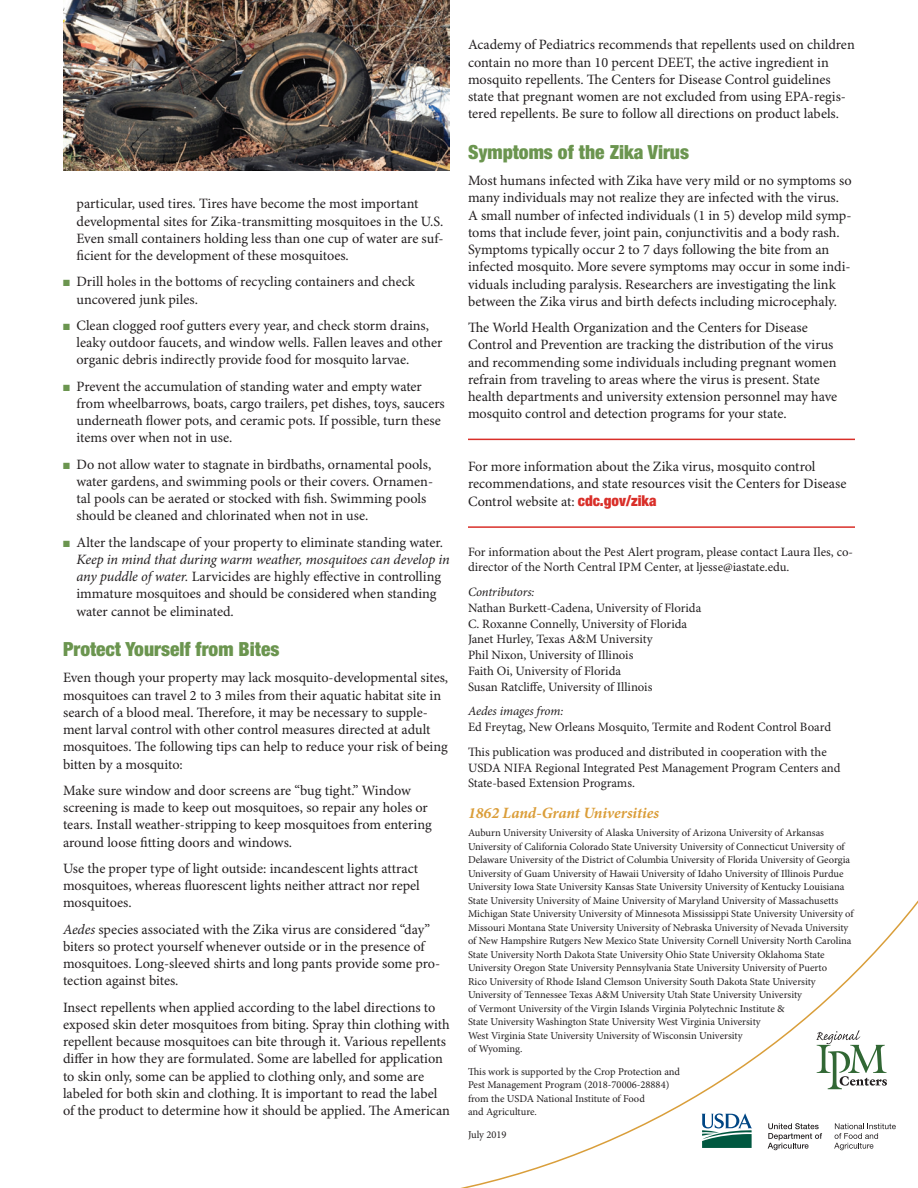
<style>
.page{position:relative;width:918px;height:1188px;background:#fff}
.page>*{position:absolute;margin:0;border:0;box-sizing:border-box;transform-origin:0 0}
.B_head{font:900 condensed 19.5px "Helvetica Neue LT Std";color:#6b954f}
.D_Head{font:italic 700 15.75px "Minion Pro";letter-spacing:-.005em;color:#db9e3a}
.Text{font:14.25px/17.2px "Minion Pro";color:#231f20}
.Small_text{font:12.75px/15.8px "Minion Pro";letter-spacing:-.005em;color:#231f20}
.Small_Text{font:12.75px/15px "Minion Pro";color:#231f20}
.Small_text-2{font:italic 12.75px "Minion Pro";letter-spacing:-.01em;color:#231f20}
.Small_Text-2{font:10.5px/13.5px "Minion Pro";letter-spacing:-.005em;color:#231f20}
.s1{color:#6b954f}
.s2{font-style:italic}
.s3{font-family:"Helvetica Neue LT Std";font-weight:900;font-stretch:condensed;font-size:15px;color:#d92f29}
</style>
<div class="page">
<svg style="left:461px;top:438px;width:457px;height:750px"></svg>
<hr style="left:468px;top:439px;width:387px;height:1px;background:#d92f29">
<hr style="left:468px;top:526px;width:387px;height:2px;background:#d92f29">
<svg style="left:702px;top:1113px;width:50px;height:35px"></svg>
<svg style="left:768px;top:1123px;width:54px;height:27px"></svg>
<svg style="left:834px;top:1123px;width:62px;height:27px"></svg>
<svg style="left:817px;top:1030px;width:70px;height:59px"></svg>
<img style="left:63px;top:0;width:387px;height:171px">
<p class="Text" style="left:76px;top:196px;width:369px">particular, used tires. Tires have become the most important developmental sites for Zika-transmitting mosquitoes in the U.S.<br>Even small containers holding less than one cup of water are suf&shy;ficient for the development of these mosquitoes.</p>
<p class="Text" style="left:76px;top:274px;width:340px;text-indent:-14px"><span class="s1">■</span> Drill holes in the bottoms of recycling containers and check uncovered junk piles.</p>
<p class="Text" style="left:76px;top:317px;width:367px;text-indent:-14px"><span class="s1">■</span> Clean clogged roof gutters every year, and check storm drains, leaky outdoor faucets, and window wells. Fallen leaves and other organic debris indirectly provide food for mosquito larvae.</p>
<p class="Text" style="left:76px;top:378px;width:370px;text-indent:-14px"><span class="s1">■</span> Prevent the accumulation of standing water and empty water from wheelbarrows, boats, cargo trailers, pet dishes, toys, saucers underneath flower pots, and ceramic pots. If possible, turn these items over when not in use.</p>
<p class="Text" style="left:76px;top:456px;width:358px;text-indent:-14px"><span class="s1">■</span> Do not allow water to stagnate in birdbaths, ornamental pools, water gardens, and swimming pools or their covers. Ornamen&shy;tal pools can be aerated or stocked with fish. Swimming pools should be cleaned and chlorinated when not in use.</p>
<p class="Text" style="left:76px;top:534px;width:375px;text-indent:-14px"><span class="s1">■</span> Alter the landscape of your property to eliminate standing water.<br><span class="s2">Keep in mind that during warm weather, mosquitoes can develop in any puddle of water.</span> Larvicides are highly effective in controlling immature mosquitoes and should be considered when standing water cannot be eliminated.</p>
<p class="B_head" style="left:63px;top:637px;width:218px">Protect Yourself from Bites</p>
<p class="Text" style="left:63px;top:670px;width:387px">Even though your property may lack mosquito-developmental sites, mosquitoes can travel 2 to 3 miles from their aquatic habitat site in search of a blood meal. Therefore, it may be necessary to supple&shy;ment larval control with other control measures directed at adult mosquitoes. The following tips can help to reduce your risk of being bitten by a mosquito:</p>
<p class="Text" style="left:63px;top:782px;width:370px">Make sure window and door screens are “bug tight.” Window screening is made to keep out mosquitoes, so repair any holes or tears. Install weather-stripping to keep mosquitoes from entering around loose fitting doors and windows.</p>
<p class="Text" style="left:63px;top:860px;width:358px">Use the proper type of light outside: incandescent lights attract mosquitoes, whereas fluorescent lights neither attract nor repel mosquitoes.</p>
<p class="Text" style="left:63px;top:921px;width:379px"><span class="s2">Aedes</span> species associated with the Zika virus are considered “day” biters so protect yourself whenever outside or in the presence of mosquitoes. Long-sleeved shirts and long pants provide some pro&shy;tection against bites.</p>
<p class="Text" style="left:63px;top:999px;width:388px">Insect repellents when applied according to the label directions to exposed skin deter mosquitoes from biting. Spray thin clothing with repellent because mosquitoes can bite through it. Various repellents differ in how they are formulated. Some are labelled for application to skin only, some can be applied to clothing only, and some are labeled for both skin and clothing. It is important to read the label of the product to determine how it should be applied. The American</p>
<p class="Text" style="left:468px;top:37px;width:388px">Academy of Pediatrics recommends that repellents used on children contain no more than 10 percent DEET, the active ingredient in mosquito repellents. The Centers for Disease Control guidelines state that pregnant women are not excluded from using EPA-regis&shy;tered repellents. Be sure to follow all directions on product labels.</p>
<p class="B_head" style="left:468px;top:140px;width:223px">Symptoms of the Zika Virus</p>
<p class="Text" style="left:468px;top:173px;width:385px">Most humans infected with Zika have very mild or no symptoms so many individuals may not realize they are infected with the virus.<br>A small number of infected individuals (1 in 5) develop mild symp&shy;toms that include fever, joint pain, conjunctivitis and a body rash.<br>Symptoms typically occur 2 to 7 days following the bite from an infected mosquito. More severe symptoms may occur in some indi&shy;viduals including paralysis. Researchers are investigating the link between the Zika virus and birth defects including microcephaly.</p>
<p class="Text" style="left:468px;top:320px;width:371px">The World Health Organization and the Centers for Disease Control and Prevention are tracking the distribution of the virus and recommending some individuals including pregnant women refrain from traveling to areas where the virus is present. State health departments and university extension personnel may have mosquito control and detection programs for your state.</p>
<p class="Text" style="left:468px;top:458px;width:380px;line-height:17.7px">For more information about the Zika virus, mosquito control recommendations, and state resources visit the Centers for Disease<br>Control website at: <span class="s3">cdc.gov/zika</span></p>
<p class="Small_Text" style="left:468px;top:545px;width:387px">For information about the Pest Alert program, please contact Laura Iles, co&shy;director of the North Central IPM Center, at ljesse@iastate.edu.</p>
<p class="Small_text-2" style="left:468px;top:584px;width:68px">Contributors:</p>
<p class="Small_text" style="left:468px;top:600px;width:235px">Nathan Burkett-Cadena, University of Florida</p>
<p class="Small_text" style="left:468px;top:616px;width:221px">C. Roxanne Connelly, University of Florida</p>
<p class="Small_text" style="left:468px;top:632px;width:186px">Janet Hurley, Texas A&amp;M University</p>
<p class="Small_text" style="left:468px;top:648px;width:167px">Phil Nixon, University of Illinois</p>
<p class="Small_text" style="left:468px;top:663px;width:155px">Faith Oi, University of Florida</p>
<p class="Small_text" style="left:468px;top:679px;width:186px">Susan Ratcliffe, University of Illinois</p>
<p class="Small_text-2" style="left:468px;top:704px;width:97px">Aedes images from:</p>
<p class="Small_text" style="left:468px;top:720px;width:365px">Ed Freytag, New Orleans Mosquito, Termite and Rodent Control Board</p>
<p class="Small_text" style="left:468px;top:744px;width:374px">This publication was produced and distributed in cooperation with the<br>USDA NIFA Regional Integrated Pest Management Program Centers and<br>State-based Extension Programs.</p>
<p class="D_Head" style="left:468px;top:802px;width:192px">1862 Land-Grant Universities</p>
<p class="Small_Text-2" style="left:468px;top:826px;width:387px">Auburn University University of Alaska University of Arizona University of Arkansas University of California Colorado State University University of Connecticut University of Delaware University of the District of Columbia University of Florida University of Georgia University of Guam University of Hawaii University of Idaho University of Illinois Purdue University Iowa State University Kansas State University University of Kentucky Louisiana State University University of Maine University of Maryland University of Massachusetts Michigan State University University of Minnesota Mississippi State University University of Missouri Montana State University University of Nebraska University of Nevada University of New Hampshire Rutgers New Mexico State University Cornell University North Carolina State University North Dakota State University Ohio State University Oklahoma State University Oregon State University Pennsylvania State University University of Puerto<br>Rico University of Rhode Island Clemson University South Dakota State University University of Tennessee Texas A&amp;M University Utah State University University<br>of Vermont University of the Virgin Islands Virginia Polytechnic Institute &amp;<br>State University Washington State University West Virginia University<br>West Virginia State University University of Wisconsin University<br>of Wyoming.</p>
<p class="Small_Text-2" style="left:468px;top:1065px;width:214px">This work is supported by the Crop Protection and Pest Management Program (2018-70006-28884) from the USDA National Institute of Food<br>and Agriculture.</p>
<p class="Small_Text-2" style="left:468px;top:1128px;width:40px">July 2019</p>
</div>
